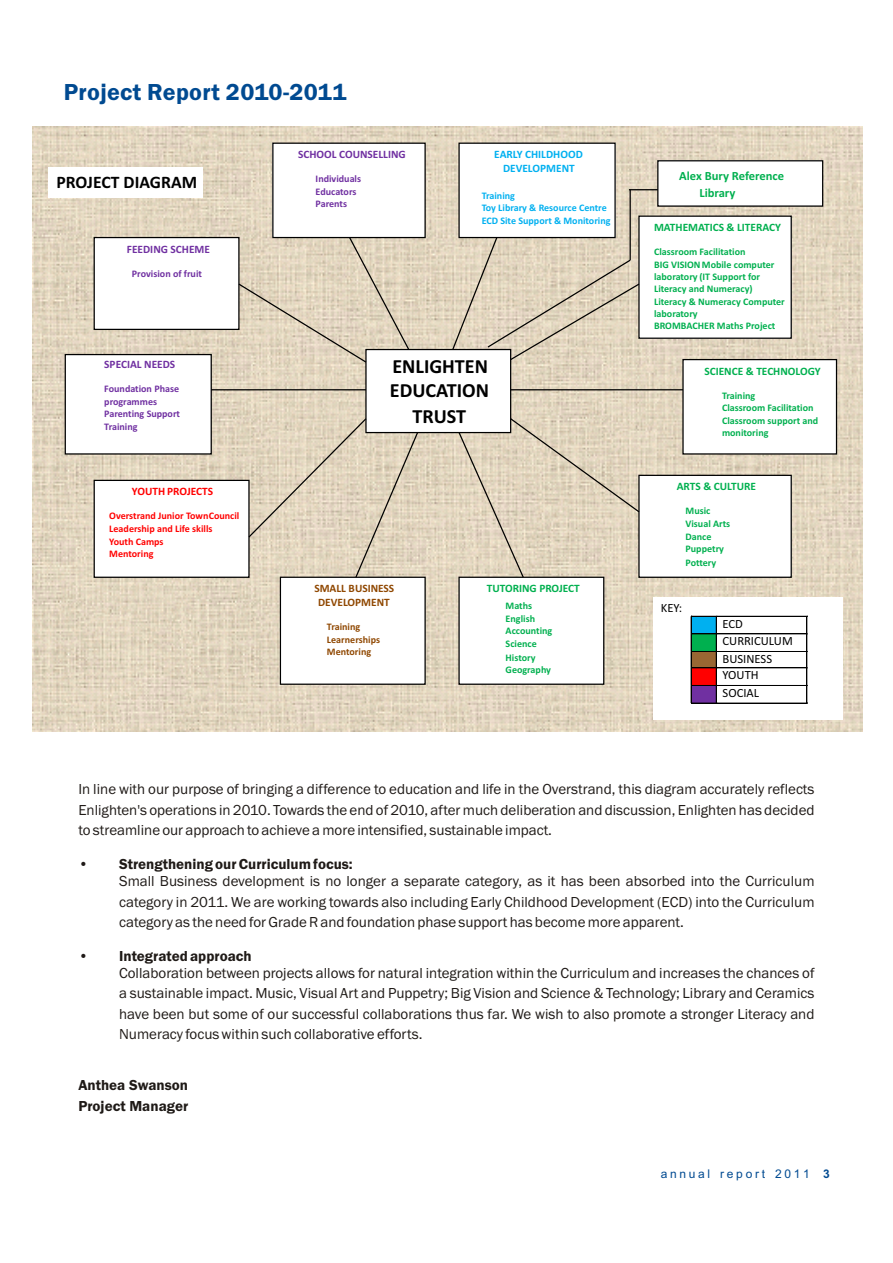
<style>
.page{position:relative;width:893px;height:1263px;background:#fff}
.page>*{position:absolute;margin:0;border:0;box-sizing:border-box;transform-origin:0 0}
.t1{font:600 24px "Franklin Gothic";letter-spacing:.01em;color:#004a91}
.t2{font:700 20.1px/24.6px "Calibri";color:#000;text-align:center}
.t3{font:700 17.55px "Calibri";color:#000}
.t4{font:15px/20.4px "Franklin Gothic";color:#1f1a17}
.t5{font:600 15px/20.4px "Franklin Gothic";color:#1f1a17}
.t6{font:12.6px/17.5px "Calibri";color:#000}
.t7{font:700 12.6px/17.5px "Calibri";color:#00b04f}
.t8{font:12px "Arial";letter-spacing:.22em;color:#004a91}
.t9{font:700 11.25px "Calibri";color:#00b04f}
.t10{font:700 11.25px "Calibri";color:#7030a1}
.t11{font:700 11.25px/13.8px "Calibri";color:#00b0f0;text-align:center}
.t12{font:700 11.25px/13.8px "Calibri";color:#8f4700;text-align:center}
.t13{font:700 11.25px "Calibri";color:#f00}
.t14{font:700 10.05px/12.6px "Calibri";color:#00b04f}
.t15{font:700 10.05px/12.6px "Calibri";color:#7030a1}
.t16{font:700 10.05px/12.6px "Calibri";color:#f00}
.t17{font:700 10.05px/12.6px "Calibri";color:#00b0f0}
.t18{font:700 10.05px/12.6px "Calibri";color:#8f4700}
.s1{font-weight:800}
.s2{font-weight:600}
.s3{font-weight:700}
</style>
<div class="page">
<img style="left:33px;top:126px;width:829px;height:606px">
<div style="left:653px;top:597px;width:190px;height:122px;background:#fff"></div>
<hr style="left:716px;top:616px;width:91px;height:1px;background:#000">
<hr style="left:716px;top:634px;width:91px;height:1px;background:#000">
<hr style="left:716px;top:651px;width:91px;height:1px;background:#000">
<hr style="left:716px;top:668px;width:91px;height:1px;background:#000">
<hr style="left:716px;top:685px;width:91px;height:1px;background:#000">
<svg style="left:691px;top:616px;width:26px;height:88px;background:#575359"></svg>
<hr style="left:716px;top:703px;width:91px;height:1px;background:#000">
<svg style="left:807px;top:616px;width:1px;height:88px"></svg>
<div style="left:366px;top:349px;width:145px;height:84px;background:#fff"></div>
<div style="left:365px;top:349px;width:146px;height:84px;border:1px solid #000"></div>
<div style="left:639px;top:475px;width:152px;height:102px;background:#fff"></div>
<div style="left:638px;top:475px;width:154px;height:103px;border:1px solid #000"></div>
<div style="left:459px;top:577px;width:145px;height:107px;background:#fff"></div>
<div style="left:458px;top:577px;width:146px;height:108px;border:1px solid #000"></div>
<div style="left:280px;top:577px;width:145px;height:107px;background:#fff"></div>
<div style="left:280px;top:577px;width:146px;height:108px;border:1px solid #000"></div>
<div style="left:94px;top:480px;width:155px;height:97px;background:#fff"></div>
<div style="left:94px;top:480px;width:156px;height:98px;border:1px solid #000"></div>
<div style="left:639px;top:216px;width:152px;height:122px;background:#fff"></div>
<div style="left:638px;top:216px;width:154px;height:123px;border:1px solid #000"></div>
<div style="left:683px;top:360px;width:153px;height:94px;background:#fff"></div>
<div style="left:682px;top:359px;width:155px;height:96px;border:1px solid #000"></div>
<div style="left:65px;top:355px;width:146px;height:99px;background:#fff"></div>
<div style="left:65px;top:354px;width:147px;height:101px;border:1px solid #000"></div>
<div style="left:94px;top:238px;width:145px;height:91px;background:#fff"></div>
<div style="left:94px;top:237px;width:146px;height:93px;border:1px solid #000"></div>
<div style="left:273px;top:143px;width:152px;height:95px;background:#fff"></div>
<div style="left:272px;top:143px;width:154px;height:95px;border:1px solid #000"></div>
<div style="left:459px;top:143px;width:156px;height:95px;background:#fff"></div>
<div style="left:458px;top:143px;width:158px;height:95px;border:1px solid #000"></div>
<hr style="left:211px;top:389px;width:155px;height:1px;background:#000">
<svg style="left:237px;top:236px;width:173px;height:128px;background:#dbcfba"></svg>
<svg style="left:247px;top:417px;width:172px;height:162px;background:#dbd0bb"></svg>
<svg style="left:457px;top:417px;width:184px;height:162px;background:#dcd0bb"></svg>
<hr style="left:511px;top:389px;width:172px;height:1px;background:#000">
<div style="left:48px;top:167px;width:154px;height:30px;background:#fff"></div>
<div style="left:658px;top:161px;width:165px;height:45px;background:#fff"></div>
<div style="left:657px;top:160px;width:166px;height:47px;border:1px solid #000"></div>
<svg style="left:629px;top:189px;width:29px;height:1px"></svg>
<svg style="left:451px;top:236px;width:190px;height:125px;background:#dacfba"></svg>
<hr style="left:630px;top:190px;width:1px;height:70px;background:#000">
<h1 class="t1" style="left:64px;top:84px;width:284px">Project Report 2010-2011</h1>
<p class="t10" style="left:298px;top:150px;width:109px">SCHOOL COUNSELLING</p>
<p class="t15" style="left:316px;top:173px;width:47px">Individuals<br>Educators<br>Parents</p>
<p class="t11" style="left:494px;top:149px;width:90px">EARLY CHILDHOOD<br>DEVELOPMENT</p>
<p class="t17" style="left:482px;top:190px;width:130px">Training<br>Toy Library &amp; Resource Centre<br>ECD Site Support &amp; Monitoring</p>
<p class="t3" style="left:56px;top:175px;width:142px">PROJECT DIAGRAM</p>
<p class="t7" style="left:699px;top:168px;width:86px;text-indent:-20px">Alex Bury Reference<br>Library</p>
<p class="t9" style="left:654px;top:223px;width:128px">MATHEMATICS &amp; LITERACY</p>
<p class="t14" style="left:654px;top:246px;width:122px">Classroom Facilitation<br>BIG VISIONMobile computer laboratory (IT Support for</p>
<p class="t14" style="left:654px;top:282px;width:132px;line-height:13.8px">Literacy and Numeracy)<br>Literacy &amp; Numeracy Computer</p>
<p class="t14" style="left:654px;top:308px;width:123px">laboratory<br>BROMBACHER Maths Project</p>
<p class="t9" style="left:704px;top:366px;width:118px">SCIENCE &amp; TECHNOLOGY</p>
<p class="t14" style="left:722px;top:390px;width:98px">Training<br>Classroom Facilitation<br>Classroom support and monitoring</p>
<p class="t10" style="left:127px;top:244px;width:85px">FEEDING SCHEME</p>
<p class="t15" style="left:132px;top:268px;width:72px">Provision of fruit</p>
<h2 class="t2" style="left:390px;top:356px;width:101px">ENLIGHTEN<br>EDUCATION<br>TRUST</h2>
<p class="t10" style="left:104px;top:360px;width:72px">SPECIAL NEEDS</p>
<p class="t15" style="left:104px;top:383px;width:77px">Foundation Phase programmes<br>Parenting Support<br>Training</p>
<p class="t13" style="left:132px;top:487px;width:83px">YOUTH PROJECTS</p>
<p class="t16" style="left:109px;top:511px;width:132px">Overstrand Junior Town Council<br>Leadership and Life skills<br>Youth Camps<br>Mentoring</p>
<p class="t12" style="left:314px;top:583px;width:81px">SMALL BUSINESS<br>DEVELOPMENT</p>
<p class="t18" style="left:327px;top:621px;width:55px">Training<br>Learnerships<br>Mentoring</p>
<p class="t9" style="left:487px;top:584px;width:95px">TUTORING PROJECT</p>
<p class="t14" style="left:506px;top:600px;width:48px">Maths<br>English<br>Accounting<br>Science</p>
<p class="t14" style="left:506px;top:652px;width:47px">History<br>Geography</p>
<p class="t9" style="left:677px;top:482px;width:81px">ARTS &amp; CULTURE</p>
<p class="t14" style="left:685px;top:505px;width:46px">Music<br>Visual Arts<br>Dance<br>Puppetry</p>
<p class="t14" style="left:685px;top:557px;width:32px">Pottery</p>
<p class="t6" style="left:661px;top:600px;width:23px">KEY:</p>
<p class="t6" style="left:722px;top:616px;width:72px">ECD<br>CURRICULUM<br>BUSINESS</p>
<p class="t6" style="left:722px;top:667px;width:38px">YOUTH<br>SOCIAL</p>
<p class="t4" style="left:78px;top:780px;width:738px;text-align:justify">In line with our purpose of bringing a difference to education and life in the Overstrand, this diagram accurately reflects Enlighten's operations in 2010. Towards the end of 2010, after much deliberation and discussion, Enlighten has decided to streamline our approach to achieve a more intensified, sustainable impact.</p>
<p class="t4" style="left:119px;top:857px;width:697px;line-height:17px;text-indent:-41px"><span class="s1">•</span> <span class="s2">Strengthening our Curriculum focus:<br></span>Small Business development is no longer a separate category, as it has been absorbed into the Curriculum</p>
<p class="t4" style="left:119px;top:892px;width:697px">category in 2011. We are working towards also including Early Childhood Development (ECD) into the Curriculum category as the need for Grade R and foundation phase support has become more apparent.</p>
<p class="t4" style="left:119px;top:949px;width:697px;line-height:17px;text-indent:-41px"><span class="s1">•</span> <span class="s2">Integrated approach<br></span>Collaboration between projects allows for natural integration within the Curriculum and increases the chances of</p>
<p class="t4" style="left:119px;top:984px;width:697px;text-align:justify">a sustainable impact. Music, Visual Art and Puppetry; Big Vision and Science &amp; Technology; Library and Ceramics have been but some of our successful collaborations thus far. We wish to also promote a stronger Literacy and Numeracy focus within such collaborative efforts.</p>
<p class="t5" style="left:78px;top:1076px;width:111px">Anthea Swanson<br>Project Manager</p>
<p class="t8" style="left:661px;top:1169px;width:170px">annual report 2011 <span class="s3">3</span></p>
</div>
